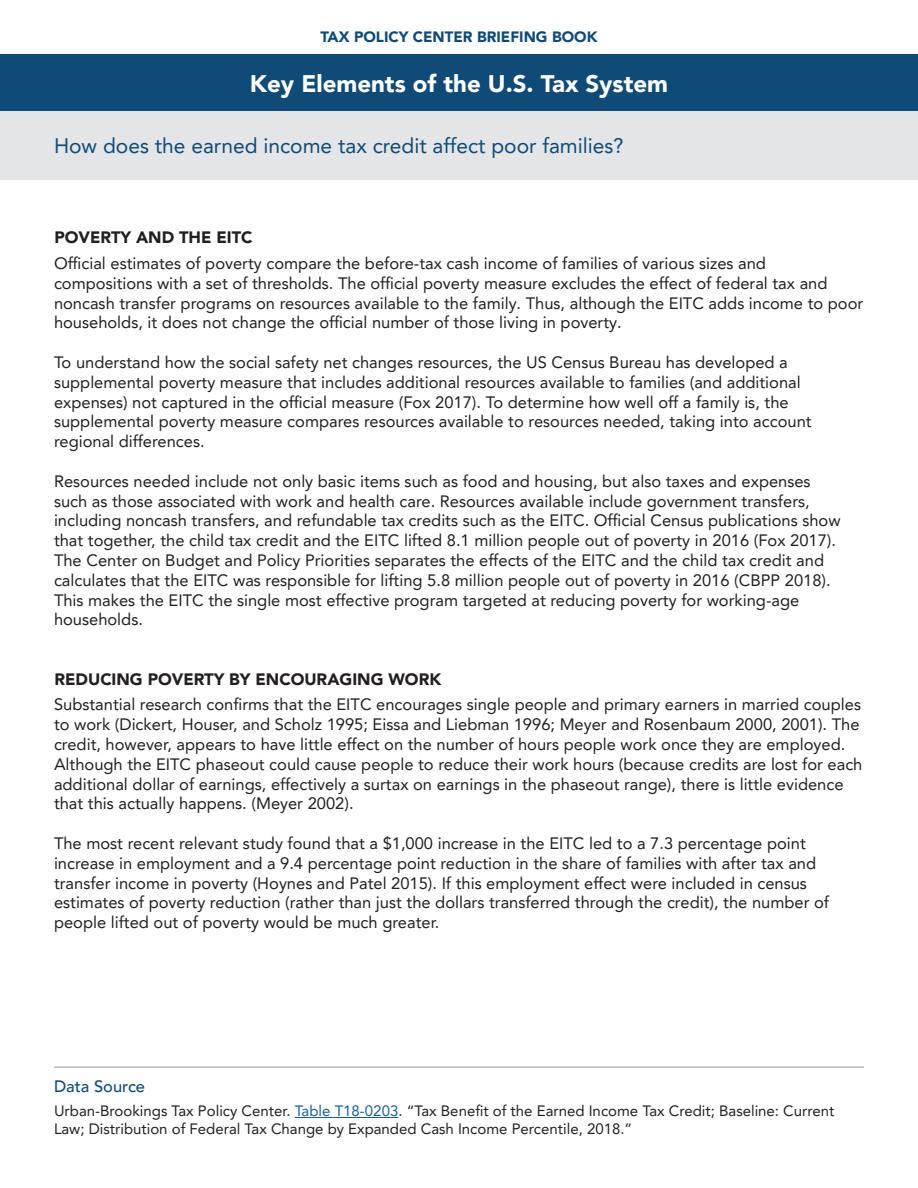
<style>
.page{position:relative;width:918px;height:1188px;background:#fff}
.page>*{position:absolute;margin:0;border:0;box-sizing:border-box;transform-origin:0 0}
.t1{font:900 24px "Avenir LT Pro";color:#fff}
.t2{font:21px "Avenir LT Pro";color:#0f4b76}
.t3{font:16.5px/19.8px "Avenir LT Pro";color:#231f20}
.t4{font:900 16.5px "Avenir LT Pro";color:#231f20}
.t5{font:500 16.5px "Avenir LT Pro";color:#0f4b76}
.t6{font:15px/18px "Avenir LT Pro";color:#231f20}
.t7{font:900 15px "Avenir LT Pro";color:#0f4b76}
.s1{color:#175d9e}
</style>
<div class="page">
<div style="left:0;top:54px;width:918px;height:58px;background:#0f4b76"></div>
<div style="left:0;top:112px;width:918px;height:68px;background:#e4e5e7"></div>
<hr style="left:54px;top:1066px;width:810px;height:2px;background:#babbbe">
<hr style="left:295px;top:1117px;width:103px;height:1px;background:#175d9e">
<p class="t7" style="left:320px;top:28px;width:279px">TAX POLICY CENTER BRIEFING BOOK</p>
<p class="t1" style="left:250px;top:69px;width:420px">Key Elements of the U.S. Tax System</p>
<p class="t2" style="left:54px;top:133px;width:571px">How does the earned income tax credit affect poor families?</p>
<p class="t4" style="left:55px;top:227px;width:199px">POVERTY AND THE EITC</p>
<p class="t3" style="left:54px;top:253px;width:811px">Official estimates of poverty compare the before-tax cash income of families of various sizes and compositions with a set of thresholds. The official poverty measure excludes the effect of federal tax and noncash transfer programs on resources available to the family. Thus, although the EITC adds income to poor households, it does not change the official number of those living in poverty.</p>
<p class="t3" style="left:54px;top:352px;width:759px">To understand how the social safety net changes resources, the US Census Bureau has developed a supplemental poverty measure that includes additional resources available to families (and additional expenses) not captured in the official measure (Fox 2017). To determine how well off a family is, the supplemental poverty measure compares resources available to resources needed, taking into account regional differences.</p>
<p class="t3" style="left:54px;top:471px;width:788px">Resources needed include not only basic items such as food and housing, but also taxes and expenses such as those associated with work and health care. Resources available include government transfers, including noncash transfers, and refundable tax credits such as the EITC. Official Census publications show that together, the child tax credit and the EITC lifted 8.1 million people out of poverty in 2016 (Fox 2017).<br>The Center on Budget and Policy Priorities separates the effects of the EITC and the child tax credit and calculates that the EITC was responsible for lifting 5.8 million people out of poverty in 2016 (CBPP 2018).<br>This makes the EITC the single most effective program targeted at reducing poverty for working-age households.</p>
<p class="t4" style="left:55px;top:669px;width:388px">REDUCING POVERTY BY ENCOURAGING WORK</p>
<p class="t3" style="left:54px;top:695px;width:810px">Substantial research confirms that the EITC encourages single people and primary earners in married couples to work (Dickert, Houser, and Scholz 1995; Eissa and Liebman 1996; Meyer and Rosenbaum 2000, 2001). The credit, however, appears to have little effect on the number of hours people work once they are employed.<br>Although the EITC phaseout could cause people to reduce their work hours (because credits are lost for each additional dollar of earnings, effectively a surtax on earnings in the phaseout range), there is little evidence that this actually happens. (Meyer 2002).</p>
<p class="t3" style="left:54px;top:833px;width:777px">The most recent relevant study found that a $1,000 increase in the EITC led to a 7.3 percentage point increase in employment and a 9.4 percentage point reduction in the share of families with after tax and transfer income in poverty (Hoynes and Patel 2015). If this employment effect were included in census estimates of poverty reduction (rather than just the dollars transferred through the credit), the number of people lifted out of poverty would be much greater.</p>
<p class="t5" style="left:54px;top:1077px;width:93px">Data Source</p>
<p class="t6" style="left:54px;top:1102px;width:782px">Urban-Brookings Tax Policy Center. <span class="s1">Table T18-0203</span>. “Tax Benefit of the Earned Income Tax Credit; Baseline: Current<br>Law; Distribution of Federal Tax Change by Expanded Cash Income Percentile, 2018.”</p>
</div>
